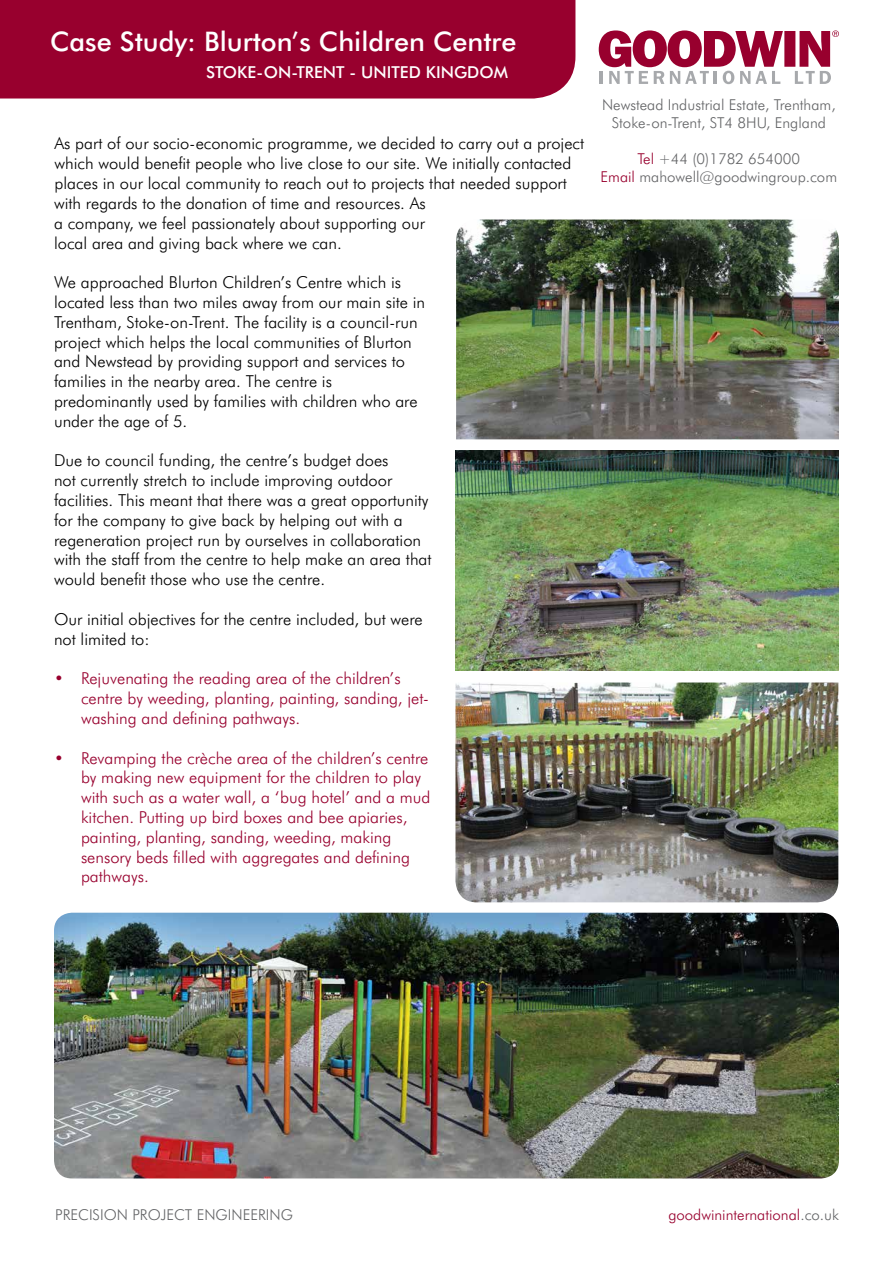
<style>
.page{position:relative;width:893px;height:1263px;background:#fff}
.page>*{position:absolute;margin:0;border:0;box-sizing:border-box;transform-origin:0 0}
.t1{font:500 27px "Futura BT";color:#fff}
.t2{font:300 16.5px/19.8px "Futura BT";color:#000}
.t3{font:300 16.5px/19.8px "Futura BT";color:#98002e}
.t4{font:500 16.5px "Futura BT";color:#fff}
.t5{font:300 15px/18px "Futura BT";color:#636466;text-align:center}
.t6{font:300 15px "Futura BT";color:#98002e}
.s1{color:#98002e}
.s2{color:#636466}
</style>
<div class="page">
<img style="left:54px;top:913px;width:785px;height:265px">
<img style="left:455px;top:451px;width:383px;height:220px">
<img style="left:456px;top:219px;width:383px;height:220px">
<img style="left:455px;top:682px;width:383px;height:220px">
<svg style="left:599px;top:30px;width:240px;height:54px"></svg>
<div style="left:0;top:0;width:575px;height:99px;background:#98002e"></div>
<h1 class="t1" style="left:50px;top:25px;width:468px">Case Study: Blurton’s Children Centre</h1>
<p class="t4" style="left:206px;top:62px;width:303px">STOKE-ON-TRENT - UNITED KINGDOM</p>
<p class="t2" style="left:54px;top:133px;width:531px">As part of our socio-economic programme, we decided to carry out a project which would benefit people who live close to our site. We initially contacted places in our local community to reach out to projects that needed support</p>
<p class="t2" style="left:54px;top:193px;width:373px;text-align:justify">with regards to the donation of time and resources. As a company, we feel passionately about supporting our local area and giving back where we can.</p>
<p class="t2" style="left:54px;top:272px;width:373px">We approached Blurton Children’s Centre which is located less than two miles away from our main site in Trentham, Stoke-on-Trent. The facility is a council-run project which helps the local communities of Blurton and Newstead by providing support and services to families in the nearby area. The centre is predominantly used by families with children who are under the age of 5.</p>
<p class="t2" style="left:54px;top:451px;width:379px">Due to council funding, the centre’s budget does<br>not currently stretch to include improving outdoor facilities. This meant that there was a great opportunity for the company to give back by helping out with a regeneration project run by ourselves in collaboration with the staff from the centre to help make an area that would benefit those who use the centre.</p>
<p class="t2" style="left:54px;top:609px;width:370px">Our initial objectives for the centre included, but were not limited to:</p>
<p class="t3" style="left:81px;top:668px;width:349px;text-indent:-27px">• Rejuvenating the reading area of the children’s centre by weeding, planting, painting, sanding, jet&shy;washing and defining pathways.</p>
<p class="t3" style="left:81px;top:748px;width:351px;text-indent:-27px">• Revamping the crèche area of the children’s centre by making new equipment for the children to play with such as a water wall, a ‘bug hotel’ and a mud kitchen. Putting up bird boxes and bee apiaries, painting, planting, sanding, weeding, making sensory beds filled with aggregates and defining pathways.</p>
<p class="t5" style="left:602px;top:96px;width:235px">Newstead Industrial Estate, Trentham,<br>Stoke-on-Trent, ST4 8HU, England</p>
<p class="t5" style="left:600px;top:150px;width:238px"><span class="s1">Tel</span> +44 (0)1782 654000<br><span class="s1">Email</span> mahowell@goodwingroup.com</p>
<p class="t5" style="left:55px;top:1206px;width:239px">PRECISION PROJECT ENGINEERING</p>
<p class="t6" style="left:668px;top:1206px;width:172px">goodwininternational<span class="s2">.co.uk</span></p>
</div>
